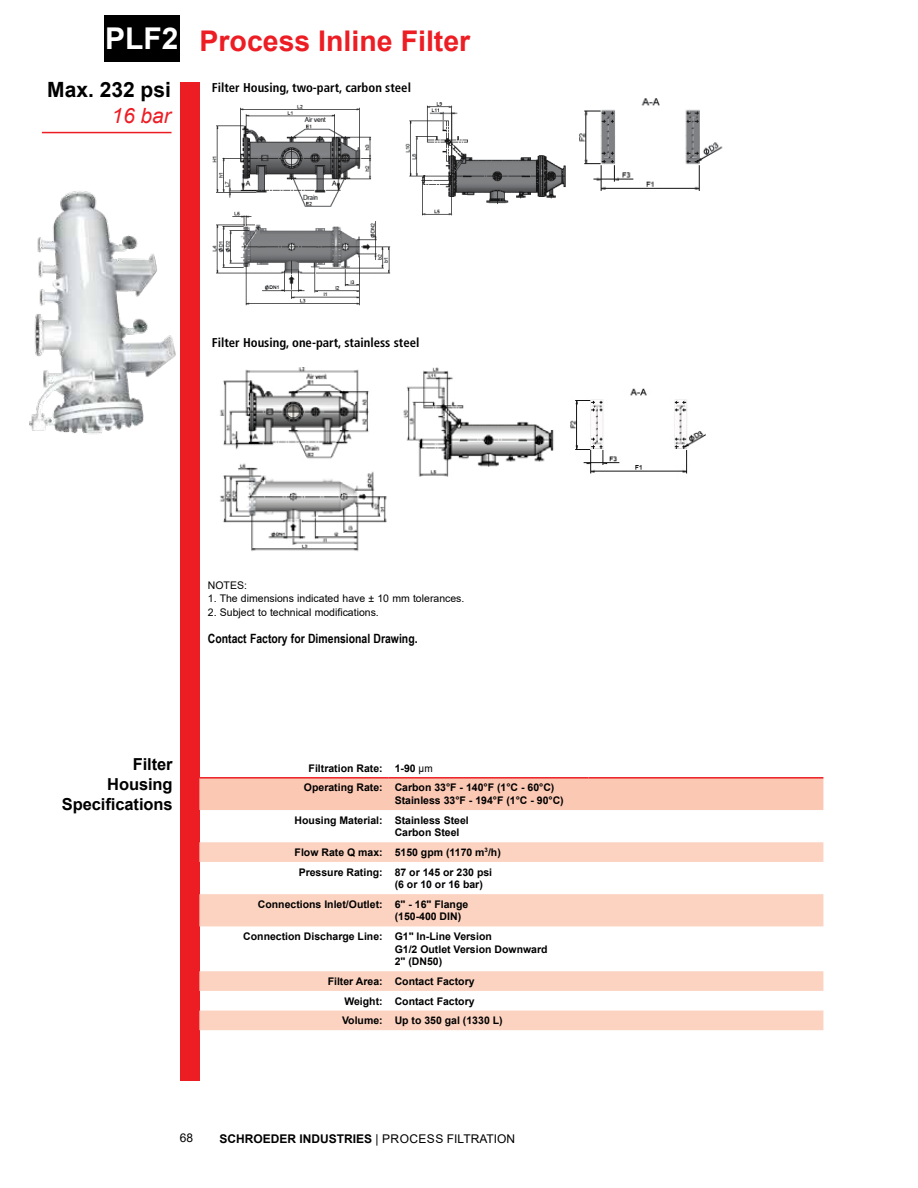
<style>
.page{position:relative;width:918px;height:1188px;background:#fff}
.page>*{position:absolute;margin:0;border:0;box-sizing:border-box;transform-origin:0 0}
.t1{font:700 28.5px "Arial";color:#ed1d24}
.t2{font:700 21px "Arial";color:#000}
.t3{font:italic 21px "Arial";color:#ed1d24}
.t4{font:700 16.5px/19.8px "Arial";letter-spacing:-.005em;color:#000;text-align:right}
.t5{font:700 condensed 12.75px "Frutiger LT Std";color:#000}
.t6{font:700 12.75px "Arial Narrow";color:#000}
.t7{font:700 12px "Arial";color:#000}
.t8{font:12px "Arial";color:#000}
.t9{font:700 10.5px/19.6px "Arial";color:#000}
.t10{font:10.5px "Arial";color:#000}
.s1{font-size:30px;color:#fff}
.s2{font-weight:400}
</style>
<div class="page">
<div style="left:180px;top:82px;width:19px;height:999px;background:#ed1d24"></div>
<div style="left:104px;top:15px;width:76px;height:47px;background:#000"></div>
<div style="left:199px;top:779px;width:624px;height:31px;background:#fbc8b4"></div>
<svg style="left:199px;top:842px;width:624px;height:188px"></svg>
<hr style="left:199px;top:777px;width:190px;height:2px;background:#ed1d24">
<hr style="left:389px;top:777px;width:199px;height:2px;background:#ed1d24">
<hr style="left:588px;top:777px;width:235px;height:2px;background:#ed1d24">
<img style="left:30px;top:191px;width:146px;height:243px">
<img style="left:212px;top:102px;width:354px;height:204px">
<img style="left:579px;top:98px;width:144px;height:93px">
<hr style="left:42px;top:132px;width:130px;height:1px;background:#ed1d24">
<img style="left:220px;top:368px;width:334px;height:183px">
<img style="left:570px;top:388px;width:136px;height:86px">
<h1 class="t1" style="left:105px;top:21px;width:367px"><span class="s1">PLF2</span> Process Inline Filter</h1>
<h2 class="t2" style="left:47px;top:75px;width:125px">Max. 232 psi</h2>
<h2 class="t3" style="left:111px;top:102px;width:61px">16 bar</h2>
<p class="t5" style="left:212px;top:80px;width:201px">Filter Housing, two-part, carbon steel</p>
<p class="t5" style="left:212px;top:335px;width:209px">Filter Housing, one-part, stainless steel</p>
<p class="t10" style="left:208px;top:578px;width:41px">NOTES:</p>
<p class="t10" style="left:208px;top:591px;width:258px">1. The dimensions indicated have ± 10 mm tolerances.</p>
<p class="t10" style="left:208px;top:605px;width:173px">2. Subject to technical modifications.</p>
<p class="t6" style="left:208px;top:629px;width:211px">Contact Factory for Dimensional Drawing.</p>
<h3 class="t4" style="left:62px;top:755px;width:112px">Filter<br>Housing<br>Specifications</h3>
<p class="t9" style="left:304px;top:758px;width:252px;text-indent:5px">Filtration Rate: 1-90 <span class="s2">μm<br></span>Operating Rate: Carbon 33°F - 140°F (1°C - 60°C)</p>
<p class="t9" style="left:295px;top:791px;width:271px;text-indent:100px">Stainless 33°F - 194°F (1°C - 90°C)<br>Housing Material: Stainless Steel</p>
<p class="t9" style="left:395px;top:823px;width:66px">Carbon Steel</p>
<p class="t9" style="left:295px;top:843px;width:208px">Flow Rate Q max: 5150 gpm (1170 m<sup>3</sup>/h)</p>
<p class="t9" style="left:299px;top:862px;width:195px">Pressure Rating: 87 or 145 or 230 psi</p>
<p class="t9" style="left:258px;top:875px;width:226px;text-indent:137px">(6 or 10 or 16 bar)<br>Connections Inlet/Outlet: 6" - 16" Flange</p>
<p class="t9" style="left:243px;top:907px;width:250px;text-indent:151px">(150-400 DIN)<br>Connection Discharge Line: G1" In-Line Version</p>
<p class="t9" style="left:395px;top:943px;width:154px;line-height:12.6px">G1/2 Outlet Version Downward<br>2" (DN50)</p>
<p class="t9" style="left:342px;top:972px;width:162px;text-indent:-14px">Filter Area: Contact Factory<br>Weight: Contact Factory<br>Volume: Up to 350 gal (1330 L)</p>
<p class="t8" style="left:180px;top:1130px;width:15px">68</p>
<p class="t7" style="left:219px;top:1130px;width:297px">SCHROEDER INDUSTRIES <span class="s2">| PROCESS FILTRATION</span></p>
</div>
